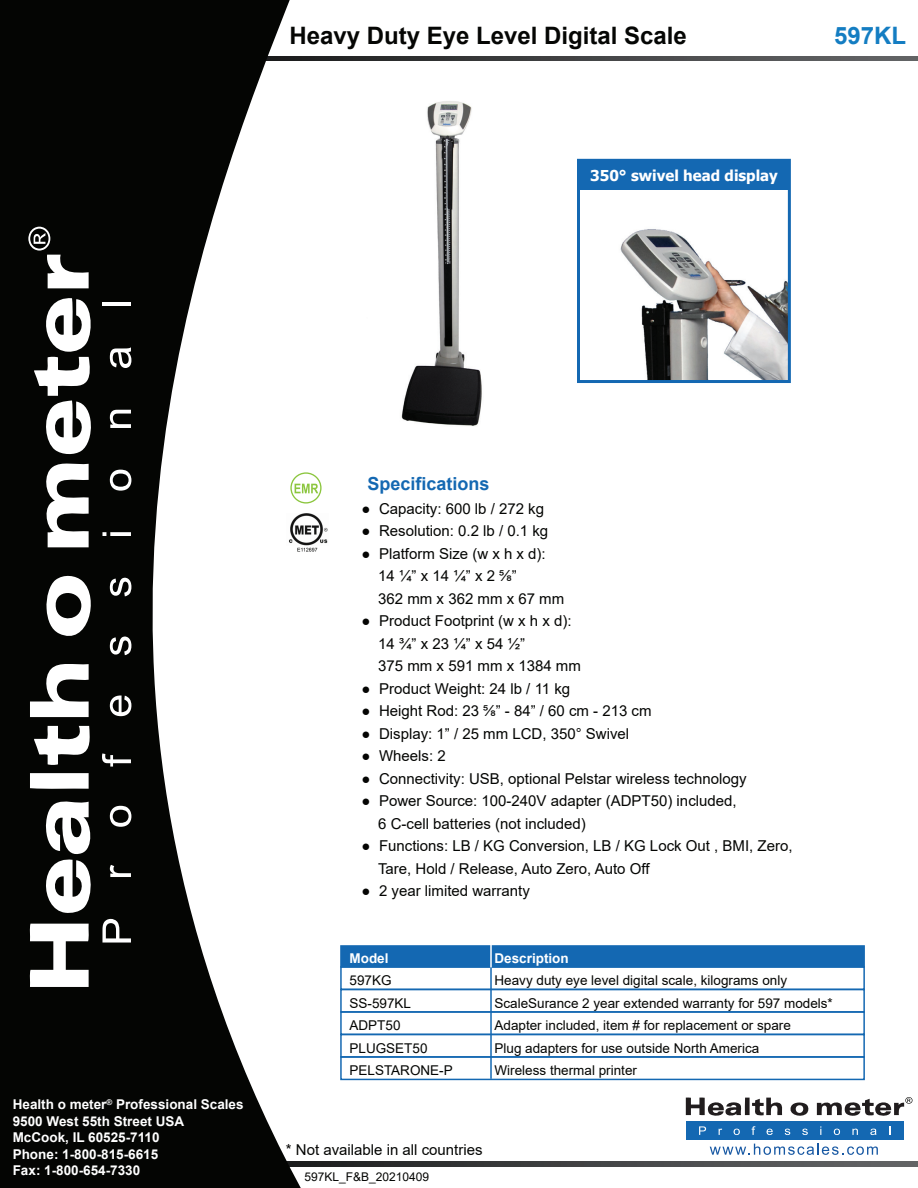
<style>
.page{position:relative;width:918px;height:1188px;background:#fff}
.page>*{position:absolute;margin:0;border:0;box-sizing:border-box;transform-origin:0 0}
.t1{font:700 24px "Arial";color:#050604}
.t2{font:700 24px "Arial";color:#147dc2}
.t3{font:700 18px "Arial";color:#1468b2}
.t4{font:15px/22.5px "Arial";color:#040503}
.t5{font:700 15px "Tahoma";color:#fff}
.t6{font:13.5px/22.5px "Arial";color:#040503}
.t7{font:700 13.5px/16.5px "Arial";color:#fff}
.t8{font:12px "Arial";color:#040503}
</style>
<div class="page">
<svg style="left:310px;top:56px;width:608px;height:5px"></svg>
<svg style="left:310px;top:1162px;width:608px;height:4px"></svg>
<svg style="left:0;top:0;width:310px;height:1188px;fill:#040503"></svg>
<svg style="left:29px;top:924px;width:60px;height:63px"></svg>
<svg style="left:30px;top:773px;width:59px;height:16px"></svg>
<svg style="left:30px;top:661px;width:59px;height:56px"></svg>
<svg style="left:34px;top:726px;width:57px;height:39px"></svg>
<svg style="left:38px;top:798px;width:56px;height:115px"></svg>
<svg style="left:46px;top:574px;width:54px;height:74px"></svg>
<svg style="left:42px;top:461px;width:47px;height:86px"></svg>
<svg style="left:34px;top:296px;width:61px;height:159px"></svg>
<svg style="left:28px;top:227px;width:61px;height:61px"></svg>
<svg style="left:102px;top:919px;width:29px;height:24px"></svg>
<svg style="left:110px;top:865px;width:21px;height:12px"></svg>
<svg style="left:110px;top:806px;width:21px;height:21px"></svg>
<svg style="left:102px;top:753px;width:29px;height:14px"></svg>
<svg style="left:110px;top:696px;width:21px;height:20px"></svg>
<svg style="left:110px;top:637px;width:21px;height:18px"></svg>
<svg style="left:110px;top:578px;width:21px;height:18px"></svg>
<svg style="left:110px;top:532px;width:21px;height:4px"></svg>
<svg style="left:102px;top:532px;width:4px;height:4px"></svg>
<svg style="left:110px;top:470px;width:21px;height:21px"></svg>
<svg style="left:110px;top:410px;width:21px;height:18px"></svg>
<svg style="left:110px;top:347px;width:21px;height:21px"></svg>
<hr style="left:102px;top:302px;width:29px;height:4px;background:#fff">
<img style="left:620px;top:229px;width:167px;height:150px">
<div style="left:577px;top:159px;width:214px;height:224px;border:3px solid #1468b2"></div>
<div style="left:579px;top:160px;width:210px;height:30px;background:#1468b2"></div>
<svg style="left:290px;top:472px;width:32px;height:32px"></svg>
<svg style="left:686px;top:1097px;width:123px;height:19px"></svg>
<svg style="left:817px;top:1097px;width:95px;height:19px"></svg>
<div style="left:686px;top:1121px;width:218px;height:19px;background:#1468b2"></div>
<svg style="left:699px;top:1126px;width:179px;height:29px"></svg>
<div style="left:340px;top:989px;width:525px;height:24px;border:2px solid #1468b2"></div>
<div style="left:340px;top:1011px;width:525px;height:24px;border:2px solid #1468b2"></div>
<div style="left:340px;top:1034px;width:525px;height:24px;border:2px solid #1468b2"></div>
<div style="left:340px;top:1056px;width:525px;height:24px;border:2px solid #1468b2"></div>
<div style="left:340px;top:945px;width:525px;height:23px;background:#1468b2;border:2px solid #1468b2"></div>
<hr style="left:490px;top:939px;width:2px;height:28px;background:#fff">
<hr style="left:490px;top:968px;width:2px;height:111px;background:#1468b2">
<img style="left:287px;top:513px;width:41px;height:41px">
<img style="left:401px;top:101px;width:81px;height:325px">
<h1 class="t1" style="left:289px;top:19px;width:399px">Heavy Duty Eye Level Digital Scale</h1>
<h1 class="t2" style="left:834px;top:19px;width:74px">597KL</h1>
<p class="t5" style="left:590px;top:165px;width:189px">350° swivel head display</p>
<p class="t7" style="left:13px;top:1097px;width:232px">Health o meter<sup>®</sup> Professional Scales<br>9500 West 55th Street USA<br>McCook, IL 60525-7110<br>Phone: 1-800-815-6615<br>Fax: 1-800-654-7330</p>
<p class="t3" style="left:367px;top:471px;width:124px">Specifications</p>
<p class="t4" style="left:362px;top:497px;width:184px">● Capacity: 600 lb / 272 kg</p>
<p class="t4" style="left:362px;top:520px;width:188px">● Resolution: 0.2 lb / 0.1 kg</p>
<p class="t4" style="left:378px;top:542px;width:187px;text-indent:-17px">● Platform Size (w x h x d):<br>14 ¼” x 14 ¼” x 2 ⅝”<br>362 mm x 362 mm x 67 mm</p>
<p class="t4" style="left:378px;top:610px;width:204px;text-indent:-17px">● Product Footprint (w x h x d):<br>14 ¾” x 23 ¼” x 54 ½”<br>375 mm x 591 mm x 1384 mm</p>
<p class="t4" style="left:362px;top:677px;width:210px">● Product Weight: 24 lb / 11 kg</p>
<p class="t4" style="left:362px;top:700px;width:292px">● Height Rod: 23 ⅝” - 84” / 60 cm - 213 cm</p>
<p class="t4" style="left:362px;top:722px;width:269px">● Display: 1” / 25 mm LCD, 350° Swivel</p>
<p class="t4" style="left:362px;top:745px;width:86px">● Wheels: 2</p>
<p class="t4" style="left:362px;top:767px;width:387px">● Connectivity: USB, optional Pelstar wireless technology</p>
<p class="t4" style="left:378px;top:790px;width:360px;text-indent:-17px">● Power Source: 100-240V adapter (ADPT50) included,<br>6 C-cell batteries (not included)</p>
<p class="t4" style="left:378px;top:835px;width:416px;text-indent:-16px">● Functions: LB / KG Conversion, LB / KG Lock Out , BMI, Zero,<br>Tare, Hold / Release, Auto Zero, Auto Off</p>
<p class="t4" style="left:362px;top:880px;width:170px">● 2 year limited warranty</p>
<p class="t7" style="left:350px;top:950px;width:41px">Model</p>
<p class="t6" style="left:350px;top:969px;width:105px">597KG<br>SS-597KL<br>ADPT50<br>PLUGSET50<br>PELSTARONE-P</p>
<p class="t7" style="left:495px;top:950px;width:76px">Description</p>
<p class="t6" style="left:495px;top:969px;width:340px">Heavy duty eye level digital scale, kilograms only ScaleSurance 2 year extended warranty for 597 models* Adapter included, item # for replacement or spare<br>Plug adapters for use outside North America<br>Wireless thermal printer</p>
<p class="t4" style="left:286px;top:1139px;width:198px">* Not available in all countries</p>
<p class="t8" style="left:304px;top:1169px;width:126px">597KL_F&amp;B_20210409</p>
</div>
